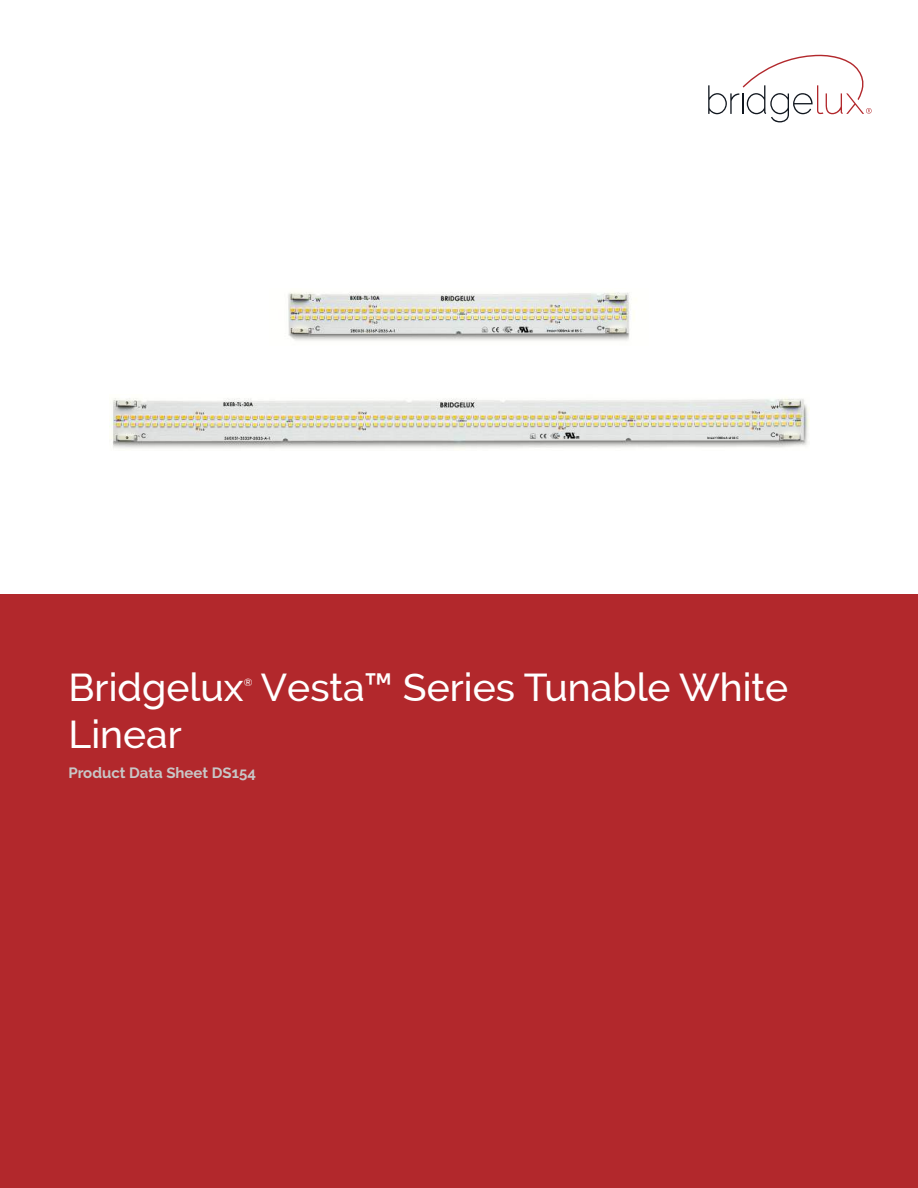
<style>
.page{position:relative;width:918px;height:1188px;background:#fff}
.page>*{position:absolute;margin:0;border:0;box-sizing:border-box;transform-origin:0 0}
.t1{font:500 39px "Raleway";color:#fff}
.t2{font:700 15px "Raleway";color:#c8c7c7}
.t3{font:500 10.5px "Raleway";color:#fff}
</style>
<div class="page">
<div style="left:0;top:594px;width:918px;height:594px;background:#b2282c"></div>
<svg style="left:708px;top:55px;width:164px;height:67px"></svg>
<img style="left:288px;top:292px;width:346px;height:49px">
<img style="left:110px;top:398px;width:699px;height:51px">
<p class="t1" style="left:68px;top:673px;width:721px">Bridgelux Vesta™ Series Tunable White</p>
<p class="t3" style="left:244px;top:679px;width:10px">®</p>
<p class="t1" style="left:68px;top:719px;width:115px">Linear</p>
<p class="t2" style="left:68px;top:767px;width:189px">Product Data Sheet DS154</p>
</div>
